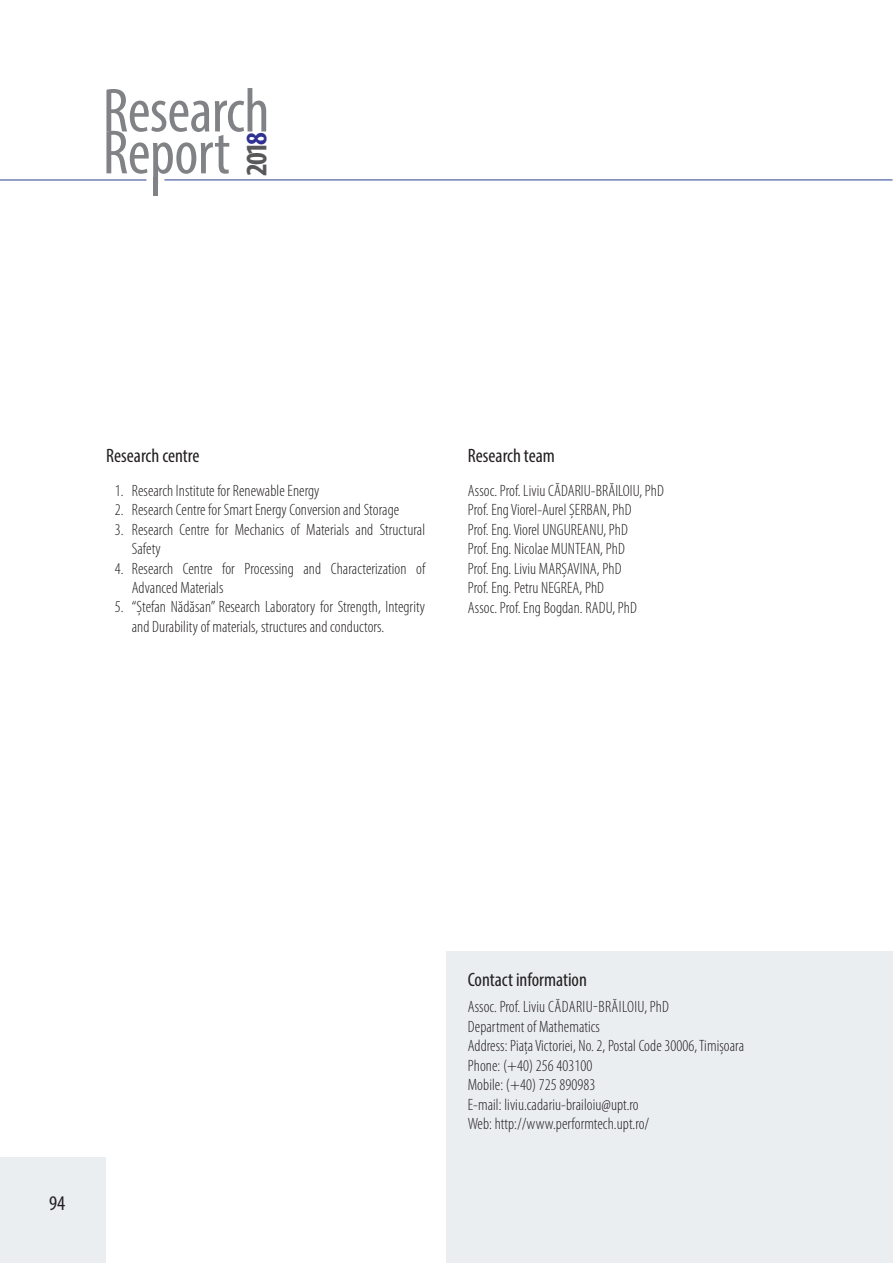
<style>
.page{position:relative;width:893px;height:1263px;background:#fff}
.page>*{position:absolute;margin:0;border:0;box-sizing:border-box;transform-origin:0 0}
.t1{font:condensed 62.7px "Myriad Pro";letter-spacing:-.01em;color:#808285}
.t2{font:700 condensed 29.85px "Myriad Pro";color:#57585a}
.t3{font:condensed 20.85px "Myriad Pro";color:#231f20}
.t4{font:condensed 19.5px "Myriad Pro";color:#231f20}
.t5{font:300 condensed 16.5px/19.5px "Myriad Pro";letter-spacing:.005em;color:#231f20}
.s1{color:#2e3092}
</style>
<div class="page">
<div style="left:0;top:1157px;width:106px;height:106px;background:#ebeef1"></div>
<div style="left:153px;top:178px;width:5px;height:18px;background:#808285"></div>
<hr style="left:0;top:180px;width:146px;height:1px;background:#253f8e">
<hr style="left:164px;top:180px;width:728px;height:1px;background:#253f8e">
<div style="left:446px;top:951px;width:447px;height:312px;background:#ebeef1"></div>
<h1 class="t1" style="left:103px;top:73px;width:168px">Research</h1>
<h1 class="t1" style="left:103px;top:115px;width:129px">Report</h1>
<h2 class="t2" style="left:238px;top:176px;width:45px;rotate:-90deg">201<span class="s1">8</span></h2>
<p class="t4" style="left:106px;top:444px;width:95px">Research centre</p>
<p class="t4" style="left:468px;top:444px;width:89px">Research team</p>
<p class="t5" style="left:115px;top:481px;width:206px">1. Research Institute for Renewable Energy</p>
<p class="t5" style="left:115px;top:500px;width:286px">2. Research Centre for Smart Energy Conversion and Storage</p>
<p class="t5" style="left:132px;top:520px;width:295px;text-indent:-17px">3. Research Centre for Mechanics of Materials and Structural<br>Safety</p>
<p class="t5" style="left:132px;top:559px;width:295px;text-indent:-17px">4. Research Centre for Processing and Characterization of<br>Advanced Materials</p>
<p class="t5" style="left:132px;top:598px;width:295px;text-indent:-17px">5. “Ștefan Nădăsan” Research Laboratory for Strength, Integrity and Durability of materials, structures and conductors.</p>
<p class="t5" style="left:468px;top:481px;width:197px">Assoc. Prof. Liviu CĂDARIU-BRĂILOIU, PhD</p>
<p class="t5" style="left:468px;top:501px;width:165px">Prof. Eng Viorel-Aurel ȘERBAN, PhD</p>
<p class="t5" style="left:468px;top:520px;width:162px">Prof. Eng. Viorel UNGUREANU, PhD</p>
<p class="t5" style="left:468px;top:539px;width:158px">Prof. Eng. Nicolae MUNTEAN, PhD</p>
<p class="t5" style="left:468px;top:559px;width:155px">Prof. Eng. Liviu MARȘAVINA, PhD</p>
<p class="t5" style="left:468px;top:578px;width:138px">Prof. Eng. Petru NEGREA, PhD</p>
<p class="t5" style="left:468px;top:598px;width:171px">Assoc. Prof. Eng Bogdan. RADU, PhD</p>
<p class="t3" style="left:49px;top:1190px;width:18px">94</p>
<p class="t4" style="left:468px;top:968px;width:121px">Contact information</p>
<p class="t5" style="left:468px;top:997px;width:203px">Assoc. Prof. Liviu CĂDARIU-BRĂILOIU, PhD</p>
<p class="t5" style="left:468px;top:1017px;width:134px">Department of Mathematics</p>
<p class="t5" style="left:468px;top:1036px;width:278px">Address: Piața Victoriei, No. 2, Postal Code 30006, Timișoara</p>
<p class="t5" style="left:468px;top:1056px;width:126px">Phone: (+40) 256 403100</p>
<p class="t5" style="left:468px;top:1075px;width:129px">Mobile: (+40) 725 890983</p>
<p class="t5" style="left:468px;top:1095px;width:172px">E-mail: liviu.cadariu-brailoiu@upt.ro</p>
<p class="t5" style="left:468px;top:1114px;width:183px">Web: http://www.performtech.upt.ro/</p>
</div>
